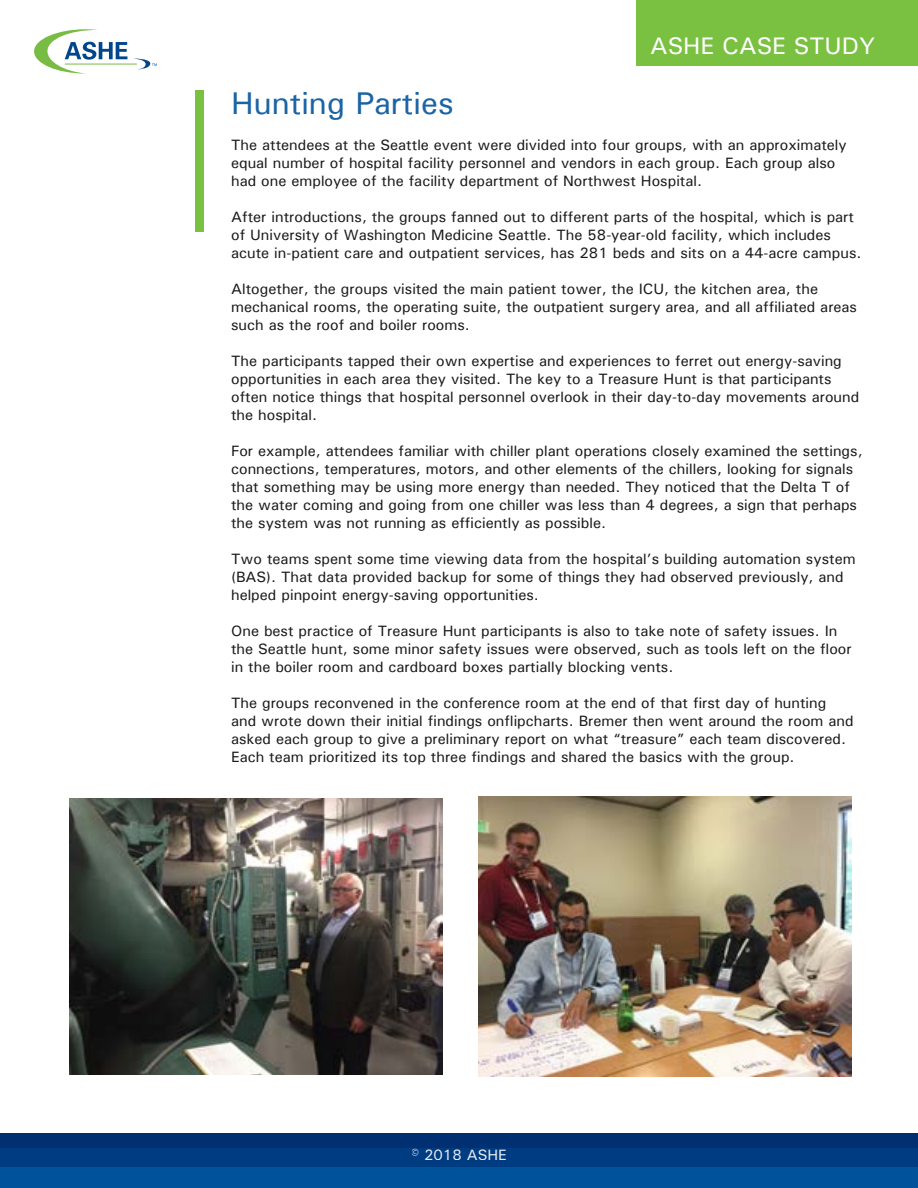
<style>
.page{position:relative;width:918px;height:1188px;background:#fff}
.page>*{position:absolute;margin:0;border:0;box-sizing:border-box;transform-origin:0 0}
.t1{font:500 31.5px "Univers";color:#00539b}
.t2{font:500 24px "Univers";color:#fff}
.t3{font:500 15px/18px "Univers";color:#000}
.t4{font:500 15px "Univers";color:#fff}
</style>
<div class="page">
<div style="left:0;top:1134px;width:918px;height:54px;background:#00539b"></div>
<div style="left:0;top:1134px;width:918px;height:33px;background:linear-gradient(to right,#00377c,#00377c)"></div>
<div style="left:636px;top:0;width:282px;height:66px;background:#7ac142"></div>
<svg style="left:34px;top:29px;width:93px;height:45px"></svg>
<svg style="left:133px;top:58px;width:24px;height:12px"></svg>
<hr style="left:65px;top:64px;width:72px;height:1px;background:#79bc43">
<div style="left:195px;top:91px;width:9px;height:141px;background:#7ac142"></div>
<img style="left:478px;top:796px;width:373px;height:280px">
<img style="left:69px;top:798px;width:373px;height:276px">
<h2 class="t2" style="left:650px;top:30px;width:227px">ASHE CASE STUDY</h2>
<h1 class="t1" style="left:231px;top:83px;width:224px">Hunting Parties</h1>
<p class="t3" style="left:231px;top:136px;width:617px">The attendees at the Seattle event were divided into four groups, with an approximately equal number of hospital facility personnel and vendors in each group. Each group also had one employee of the facility department of Northwest Hospital.</p>
<p class="t3" style="left:231px;top:208px;width:632px">After introductions, the groups fanned out to different parts of the hospital, which is part of University of Washington Medicine Seattle. The 58-year-old facility, which includes acute in-patient care and outpatient services, has 281 beds and sits on a 44-acre campus.</p>
<p class="t3" style="left:231px;top:280px;width:628px">Altogether, the groups visited the main patient tower, the ICU, the kitchen area, the mechanical rooms, the operating suite, the outpatient surgery area, and all affiliated areas such as the roof and boiler rooms.</p>
<p class="t3" style="left:231px;top:352px;width:630px">The participants tapped their own expertise and experiences to ferret out energy-saving opportunities in each area they visited. The key to a Treasure Hunt is that participants often notice things that hospital personnel overlook in their day-to-day movements around the hospital.</p>
<p class="t3" style="left:231px;top:442px;width:633px">For example, attendees familiar with chiller plant operations closely examined the settings, connections, temperatures, motors, and other elements of the chillers, looking for signals that something may be using more energy than needed. They noticed that the Delta T of the water coming and going from one chiller was less than 4 degrees, a sign that perhaps the system was not running as efficiently as possible.</p>
<p class="t3" style="left:231px;top:550px;width:626px">Two teams spent some time viewing data from the hospital’s building automation system (BAS). That data provided backup for some of things they had observed previously, and helped pinpoint energy-saving opportunities.</p>
<p class="t3" style="left:231px;top:622px;width:622px">One best practice of Treasure Hunt participants is also to take note of safety issues. In the Seattle hunt, some minor safety issues were observed, such as tools left on the floor in the boiler room and cardboard boxes partially blocking vents.</p>
<p class="t3" style="left:231px;top:694px;width:624px">The groups reconvened in the conference room at the end of that first day of hunting and wrote down their initial findings onflipcharts. Bremer then went around the room and asked each group to give a preliminary report on what “treasure” each team discovered.<br>Each team prioritized its top three findings and shared the basics with the group.</p>
<p class="t4" style="left:412px;top:1145px;width:97px">© 2018 ASHE</p>
</div>
